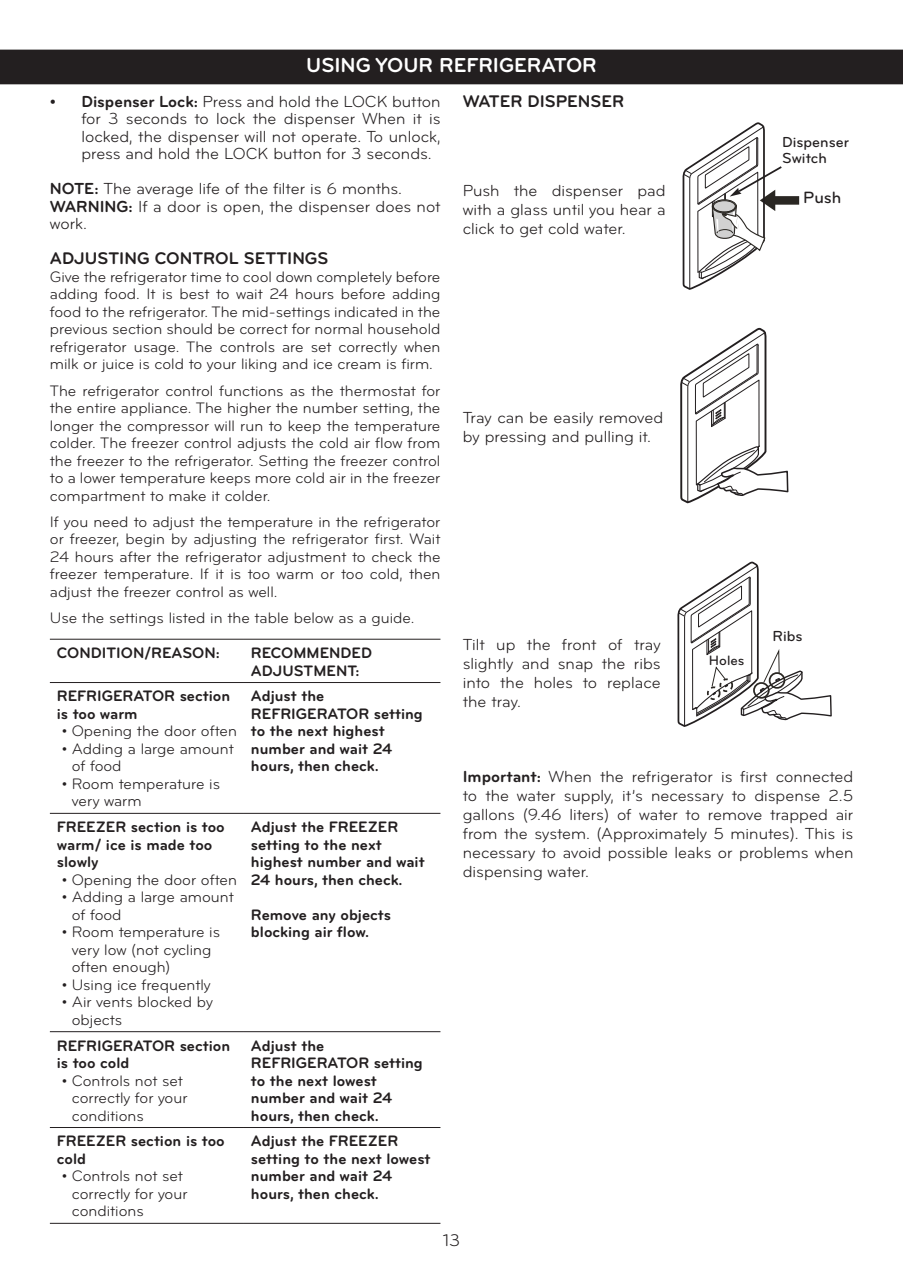
<style>
.page{position:relative;width:903px;height:1275px;background:#fff}
.page>*{position:absolute;margin:0;border:0;box-sizing:border-box;transform-origin:0 0}
.BANDAS_NEGRAS{font:700 21px "Bryant LG";color:#fff}
.Sub_Ind{font:700 17.5px "Bryant LG";color:#231f20}
.t1{font:17.5px "Bryant LG";color:#231f20}
.t2{font:500 16.97px "Bryant LG";color:#231f20}
.Sub_Ind-2{font:16.62px/18.9px "Bryant LG";color:#231f20;text-align:justify}
.Texto_Manual{font:15.75px/17.5px "Bryant LG";color:#231f20;text-align:justify}
.Texto_General{font:700 15.75px/17.5px "Bryant LG";color:#231f20}
.Bullets{font:15.75px/17.5px "Bryant LG";color:#231f20}
.t3{font:500 15.05px/15.9px "Bryant LG";color:#231f20}
.t4{font:500 14.17px "Bryant LG";color:#231f20}
.s1{font-weight:700}
</style>
<div class="page">
<div style="left:0;top:50px;width:903px;height:34px;background:#231f20"></div>
<hr style="left:50px;top:639px;width:194px;height:1px;background:#231f20">
<hr style="left:244px;top:639px;width:196px;height:1px;background:#231f20">
<hr style="left:50px;top:1223px;width:194px;height:1px;background:#231f20">
<hr style="left:244px;top:1223px;width:196px;height:1px;background:#231f20">
<hr style="left:50px;top:682px;width:194px;height:1px;background:#231f20">
<hr style="left:244px;top:682px;width:196px;height:1px;background:#231f20">
<hr style="left:50px;top:813px;width:194px;height:1px;background:#231f20">
<hr style="left:244px;top:813px;width:196px;height:1px;background:#231f20">
<hr style="left:50px;top:1031px;width:194px;height:1px;background:#231f20">
<hr style="left:244px;top:1031px;width:196px;height:1px;background:#231f20">
<hr style="left:50px;top:1127px;width:194px;height:1px;background:#231f20">
<hr style="left:244px;top:1127px;width:196px;height:1px;background:#231f20">
<svg style="left:682px;top:122px;width:117px;height:168px"></svg>
<svg style="left:677px;top:561px;width:155px;height:166px"></svg>
<svg style="left:680px;top:327px;width:109px;height:177px"></svg>
<p class="BANDAS_NEGRAS" style="left:306px;top:52px;width:292px">USING YOUR REFRIGERATOR</p>
<p class="Sub_Ind-2" style="left:81px;top:93px;width:361px;line-height:17.5px;text-indent:-32px"><span class="s1">• Dispenser Lock:</span> Press and hold the LOCK button for 3 seconds to lock the dispenser When it is locked, the dispenser will not operate. To unlock, press and hold the LOCK button for 3 seconds.</p>
<p class="Sub_Ind-2" style="left:50px;top:179px;width:354px"><span class="s1">NOTE:</span> The average life of the filter is 6 months.</p>
<p class="Sub_Ind-2" style="left:50px;top:198px;width:392px;line-height:17.5px"><span class="s1">WARNING:</span> If a door is open, the dispenser does not work.</p>
<p class="Sub_Ind" style="left:50px;top:248px;width:280px">ADJUSTING CONTROL SETTINGS</p>
<p class="Texto_Manual" style="left:50px;top:268px;width:392px">Give the refrigerator time to cool down completely before adding food. It is best to wait 24 hours before adding food to the refrigerator. The mid-settings indicated in the previous section should be correct for normal household refrigerator usage. The controls are set correctly when milk or juice is cold to your liking and ice cream is firm.</p>
<p class="Texto_Manual" style="left:50px;top:382px;width:392px">The refrigerator control functions as the thermostat for the entire appliance. The higher the number setting, the longer the compressor will run to keep the temperature colder. The freezer control adjusts the cold air flow from the freezer to the refrigerator. Setting the freezer control to a lower temperature keeps more cold air in the freezer compartment to make it colder.</p>
<p class="Texto_Manual" style="left:50px;top:513px;width:392px">If you need to adjust the temperature in the refrigerator or freezer, begin by adjusting the refrigerator first. Wait 24 hours after the refrigerator adjustment to check the freezer temperature. If it is too warm or too cold, then adjust the freezer control as well.</p>
<p class="Texto_Manual" style="left:50px;top:609px;width:366px">Use the settings listed in the table below as a guide.</p>
<p class="Texto_General" style="left:57px;top:644px;width:164px">CONDITION/REASON:</p>
<p class="Texto_General" style="left:251px;top:644px;width:123px">RECOMMENDED<br>ADJUSTMENT:</p>
<p class="Texto_General" style="left:57px;top:687px;width:175px">REFRIGERATOR section is too warm</p>
<p class="Bullets" style="left:62px;top:722px;width:177px">• Opening the door often</p>
<p class="Bullets" style="left:72px;top:740px;width:164px;text-indent:-10px">• Adding a large amount of food</p>
<p class="Bullets" style="left:72px;top:775px;width:150px;text-indent:-10px">• Room temperature is very warm</p>
<p class="Texto_General" style="left:251px;top:687px;width:173px">Adjust the<br>REFRIGERATOR setting to the next highest number and wait 24 hours, then check.</p>
<p class="Texto_General" style="left:57px;top:818px;width:169px">FREEZER section is too warm/ ice is made too slowly</p>
<p class="Bullets" style="left:62px;top:871px;width:177px">• Opening the door often</p>
<p class="Bullets" style="left:72px;top:888px;width:164px;text-indent:-10px">• Adding a large amount of food</p>
<p class="Bullets" style="left:72px;top:923px;width:150px;text-indent:-10px">• Room temperature is very low (not cycling often enough)</p>
<p class="Bullets" style="left:62px;top:976px;width:150px">• Using ice frequently</p>
<p class="Bullets" style="left:72px;top:993px;width:143px;text-indent:-10px">• Air vents blocked by objects</p>
<p class="Texto_General" style="left:57px;top:1036px;width:175px">REFRIGERATOR section is too cold</p>
<p class="Bullets" style="left:72px;top:1072px;width:117px;text-indent:-10px">• Controls not set correctly for your conditions</p>
<p class="Texto_General" style="left:57px;top:1132px;width:169px">FREEZER section is too cold</p>
<p class="Bullets" style="left:72px;top:1167px;width:117px;text-indent:-10px">• Controls not set correctly for your conditions</p>
<p class="Texto_General" style="left:251px;top:818px;width:175px">Adjust the FREEZER setting to the next highest number and wait<br>24 hours, then check.</p>
<p class="Texto_General" style="left:251px;top:906px;width:142px">Remove any objects blocking air flow.</p>
<p class="Texto_General" style="left:251px;top:1036px;width:173px">Adjust the<br>REFRIGERATOR setting to the next lowest number and wait 24 hours, then check.</p>
<p class="Texto_General" style="left:251px;top:1132px;width:181px">Adjust the FREEZER setting to the next lowest number and wait 24 hours, then check.</p>
<p class="Sub_Ind" style="left:463px;top:91px;width:163px">WATER DISPENSER</p>
<p class="Sub_Ind-2" style="left:463px;top:181px;width:204px">Push the dispenser pad with a glass until you hear a click to get cold water.</p>
<p class="Sub_Ind-2" style="left:463px;top:408px;width:202px">Tray can be easily removed by pressing and pulling it.</p>
<p class="t3" style="left:782px;top:134px;width:68px">Dispenser<br>Switch</p>
<p class="t2" style="left:803px;top:187px;width:40px">Push</p>
<p class="Sub_Ind-2" style="left:463px;top:635px;width:199px">Tilt up the front of tray slightly and snap the ribs into the holes to replace the tray.</p>
<p class="t4" style="left:709px;top:651px;width:37px">Holes</p>
<p class="t3" style="left:772px;top:628px;width:32px">Ribs</p>
<p class="Sub_Ind-2" style="left:463px;top:767px;width:392px"><span class="s1">Important:</span> When the refrigerator is first connected to the water supply, it’s necessary to dispense 2.5 gallons (9.46 liters) of water to remove trapped air from the system. (Approximately 5 minutes). This is necessary to avoid possible leaks or problems when dispensing water.</p>
<p class="t1" style="left:443px;top:1230px;width:19px">13</p>
</div>
